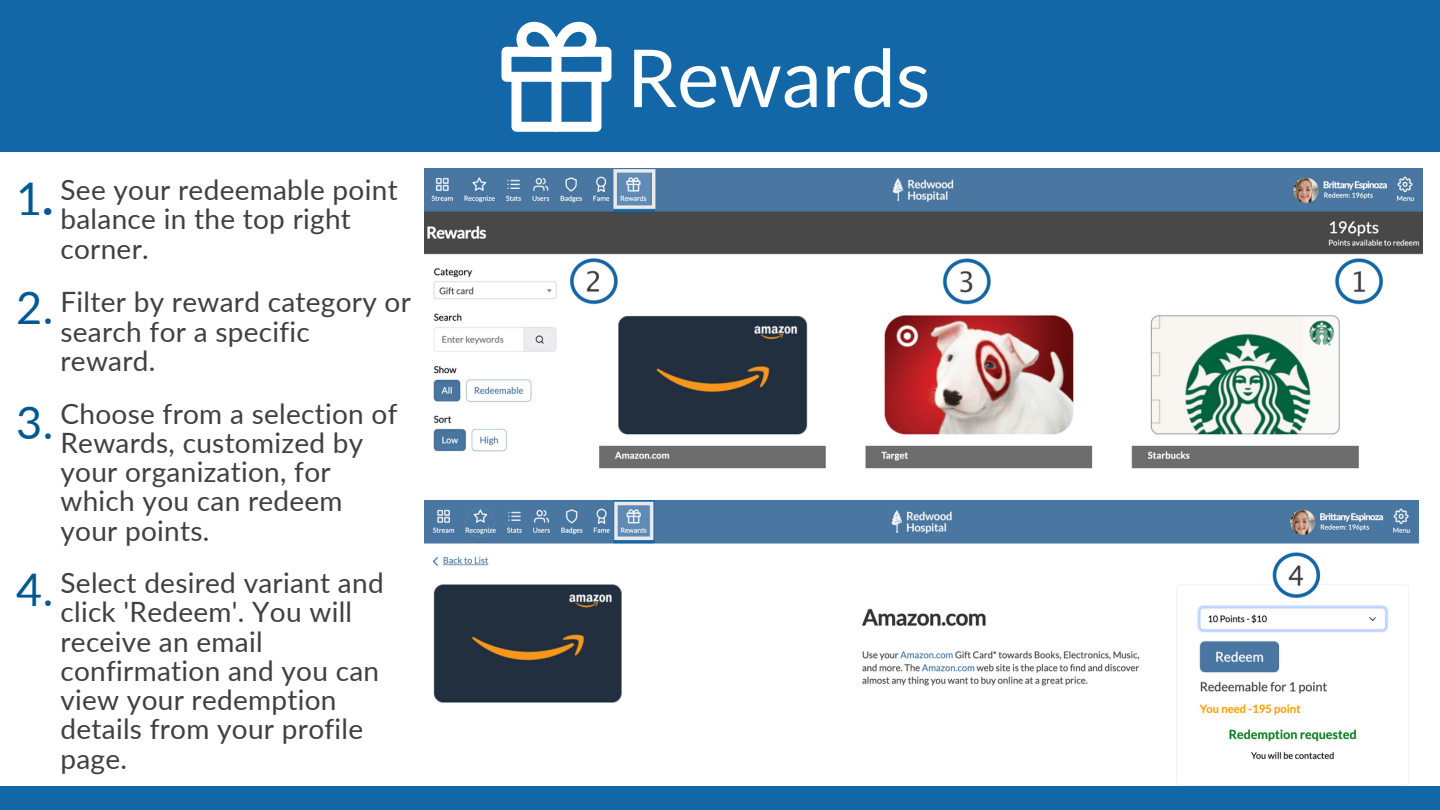
<style>
.page{position:relative;width:1440px;height:810px;background:#fff}
.page>*{position:absolute;margin:0;border:0;box-sizing:border-box;transform-origin:0 0}
.t1{font:80px "Lato";color:#fff}
.t2{font:45px "Lato";color:#015892}
.t3{font:28px/29.2px "Lato";letter-spacing:.01em;color:#403f44}
.s1{font-weight:800}
.s2{font-size:45px;color:#015892}
</style>
<div class="page">
<div style="left:0;top:786px;width:1440px;height:24px;background:#1467a6"></div>
<div style="left:0;top:0;width:1440px;height:152px;background:#1467a6"></div>
<img style="left:425px;top:169px;width:997px;height:300px">
<img style="left:425px;top:501px;width:994px;height:285px">
<div style="left:511px;top:72px;width:90px;height:60px;border:10px solid #fff"></div>
<div style="left:501px;top:47px;width:110px;height:35px;border:10px solid #fff"></div>
<div style="left:551px;top:52px;width:10px;height:75px;background:#fff"></div>
<svg style="left:509px;top:17px;width:95px;height:45px"></svg>
<h2 class="t2" style="left:16px;top:170px;width:39px">1<span class="s1">.</span></h2>
<p class="t3" style="left:60px;top:175px;width:339px">See your redeemable point balance in the top right corner.</p>
<h2 class="t2" style="left:16px;top:280px;width:39px">2.</h2>
<p class="t3" style="left:60px;top:287px;width:352px">Filter by reward category or search for a specific reward.</p>
<h2 class="t2" style="left:16px;top:395px;width:39px">3.</h2>
<p class="t3" style="left:60px;top:398px;width:339px">Choose from a selection of<br>Rewards, customized by your organization, for which you can redeem your points.</p>
<p class="t3" style="left:60px;top:568px;width:325px;text-indent:-44px"><span class="s2">4.</span> Select desired variant and click 'Redeem'. You will receive an email confirmation and you can view your redemption details from your profile page.</p>
<h1 class="t1" style="left:627px;top:28px;width:305px">Rewards</h1>
</div>
